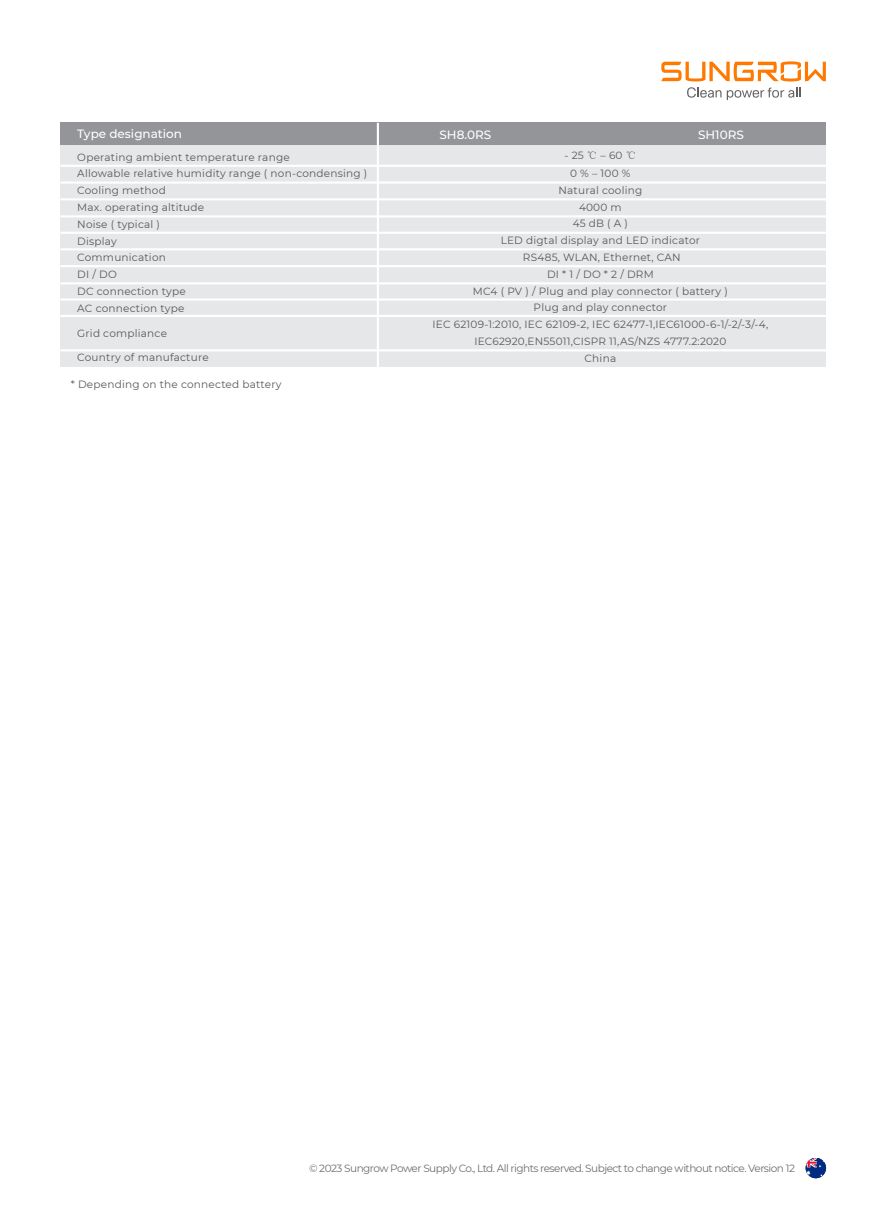
<style>
.page{position:relative;width:893px;height:1212px;background:#fff}
.page>*{position:absolute;margin:0;border:0;box-sizing:border-box;transform-origin:0 0}
.t1{font:500 12px "Montserrat";color:#fff}
.t2{font:10.5px/16.8px "Montserrat";letter-spacing:.02em;color:#57585a;text-align:center}
.t3{font:10.5px "Montserrat";letter-spacing:-.05em;color:#6c6d70}
.s1{font-family:"Sim Sun"}
</style>
<div class="page">
<div style="left:61px;top:123px;width:765px;height:244px;background:#e6e7e9"></div>
<div style="left:60px;top:123px;width:765px;height:22px;background:#939598"></div>
<hr style="left:60px;top:165px;width:766px;height:2px;background:#fff">
<hr style="left:60px;top:181px;width:766px;height:3px;background:#fff">
<hr style="left:60px;top:198px;width:766px;height:2px;background:#fff">
<hr style="left:60px;top:215px;width:766px;height:2px;background:#fff">
<hr style="left:60px;top:232px;width:766px;height:2px;background:#fff">
<hr style="left:60px;top:248px;width:766px;height:2px;background:#fff">
<hr style="left:60px;top:265px;width:766px;height:2px;background:#fff">
<hr style="left:60px;top:282px;width:766px;height:2px;background:#fff">
<hr style="left:60px;top:298px;width:766px;height:3px;background:#fff">
<hr style="left:60px;top:349px;width:766px;height:2px;background:#fff">
<hr style="left:60px;top:315px;width:766px;height:2px;background:#fff">
<hr style="left:377px;top:123px;width:2px;height:246px;background:#fff">
<div style="left:806px;top:1158px;width:20px;height:20px;background:#002b80;border-radius:10px"></div>
<svg style="left:806px;top:1158px;width:19px;height:18px"></svg>
<svg style="left:661px;top:61px;width:165px;height:39px"></svg>
<p class="t1" style="left:77px;top:125px;width:106px">Type designation</p>
<p class="t2" style="left:77px;top:148px;width:291px;text-align:left">Operating ambient temperature range<br>Allowable relative humidity range ( non-condensing )<br>Cooling method<br>Max. operating altitude<br>Noise ( typical )<br>Display<br>Communication<br>DI / DO<br>DC connection type<br>AC connection type</p>
<p class="t2" style="left:77px;top:325px;width:91px">Grid compliance</p>
<p class="t2" style="left:77px;top:349px;width:133px">Country of manufacture</p>
<p class="t2" style="left:71px;top:375px;width:212px">* Depending on the connected battery</p>
<p class="t1" style="left:439px;top:126px;width:53px">SH8.0RS</p>
<p class="t1" style="left:698px;top:126px;width:47px">SH10RS</p>
<p class="t2" style="left:564px;top:146px;width:73px;line-height:17.9px">- 25 <span class="s1">℃</span> – 60 <span class="s1">℃<br></span>0 % – 100 %</p>
<p class="t2" style="left:432px;top:181px;width:337px">Natural cooling<br>4000 m<br>45 dB ( A )<br>LED digtal display and LED indicator<br>RS485, WLAN, Ethernet, CAN<br>DI * 1 / DO * 2 / DRM<br>MC4 ( PV ) / Plug and play connector ( battery )<br>Plug and play connector<br>IEC 62109-1:2010, IEC 62109-2, IEC 62477-1,IEC61000-6-1/-2/-3/-4,<br>IEC62920,EN55011,CISPR 11,AS/NZS 4777.2:2020<br>China</p>
<p class="t3" style="left:309px;top:1161px;width:487px">© 2023 Sungrow Power Supply Co., Ltd. All rights reserved. Subject to change without notice. Version 12</p>
</div>
